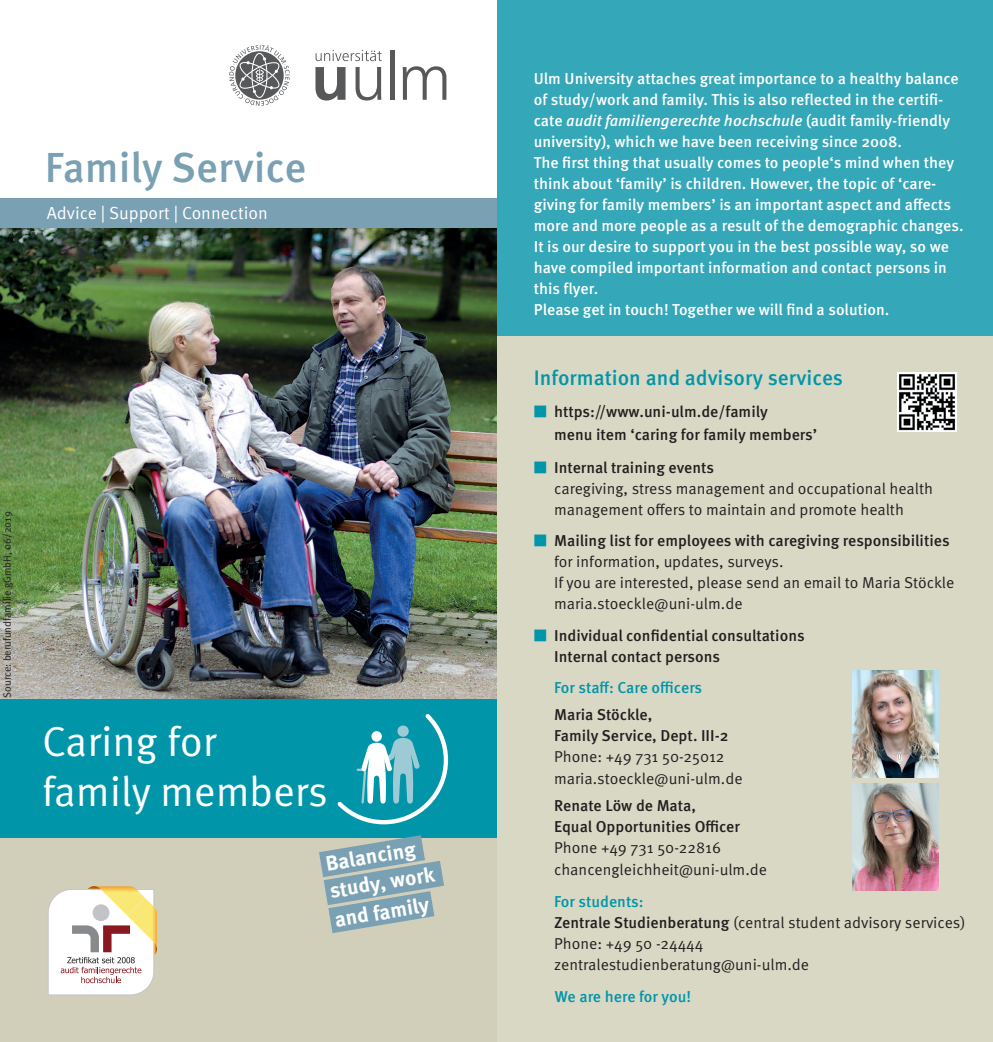
<style>
.page{position:relative;width:993px;height:1042px;background:#fff}
.page>*{position:absolute;margin:0;border:0;box-sizing:border-box;transform-origin:0 0}
.t1{font:42px/50.4px "Meta OT Norm";letter-spacing:-.005em;color:#fff}
.t2{font:500 42px "Meta OT";color:#79a0b3}
.t3{font:500 21px "Meta OT";color:#0095a9}
.t4{font:700 21px/28.5px "Meta OT";color:#fff}
.t5{font:17.5px "Meta OT Norm";color:#fff}
.t6{font:500 15.75px/21px "Meta OT";color:#fff}
.t7{font:15.75px/21px "Meta OT Norm";color:#231f20}
.t8{font:500 15.75px/21px "Meta OT";color:#231f20}
.t9{font:500 15.75px "Meta OT";letter-spacing:-.005em;color:#0095a9}
.t10{font:10.5px "Meta Normal";color:#231f20}
.s1{font-style:italic}
.s2{font-family:"Meta OT Norm";font-weight:400;color:#0095a9}
.s3{font-family:"Meta OT";font-weight:500}
</style>
<div class="page">
<div style="left:496px;top:335px;width:496px;height:707px;background:#d9d8c5"></div>
<div style="left:496px;top:0;width:496px;height:335px;background:#34a7b9"></div>
<img style="left:852px;top:671px;width:86px;height:107px">
<img style="left:852px;top:783px;width:86px;height:107px">
<img style="left:897px;top:372px;width:59px;height:59px">
<img style="left:0;top:228px;width:496px;height:471px">
<div style="left:0;top:779px;width:496px;height:263px;background:#d1cfb9"></div>
<div style="left:0;top:699px;width:496px;height:138px;background:#0095a9"></div>
<div style="left:0;top:198px;width:496px;height:30px;background:#79a0b3"></div>
<svg style="left:319px;top:835px;width:125px;height:98px"></svg>
<svg style="left:337px;top:714px;width:111px;height:110px"></svg>
<svg style="left:48px;top:886px;width:109px;height:109px;background:#ece3d4"></svg>
<svg style="left:315px;top:67px;width:30px;height:34px"></svg>
<svg style="left:355px;top:67px;width:26px;height:34px"></svg>
<hr style="left:390px;top:51px;width:4px;height:49px;background:#57585a">
<svg style="left:402px;top:66px;width:44px;height:34px"></svg>
<svg style="left:315px;top:50px;width:66px;height:11px"></svg>
<svg style="left:229px;top:45px;width:60px;height:61px"></svg>
<h1 class="t2" style="left:45px;top:142px;width:263px">Family Service</h1>
<p class="t5" style="left:47px;top:203px;width:222px">Advice | Support | Connection</p>
<p class="t10" style="left:1px;top:697px;width:188px;rotate:-90deg">Source: berufundfamilie gGmbH, 06/2019</p>
<h1 class="t1" style="left:42px;top:716px;width:287px">Caring for family members</h1>
<h2 class="t4" style="left:322px;top:850px;width:108px;rotate:-10deg">Balancing study, work and family</h2>
<p class="t6" style="left:533px;top:68px;width:431px">Ulm University attaches great importance to a healthy balance of study/work and family. This is also reflected in the certifi&shy;cate <span class="s1">audit familiengerechte hochschule</span> (audit family-friendly university), which we have been receiving since 2008.<br>The first thing that usually comes to people‘s mind when they think about ‘family’ is children. However, the topic of ‘care&shy;giving for family members’ is an important aspect and affects more and more people as a result of the demographic changes.<br>It is our desire to support you in the best possible way, so we have compiled important information and contact persons in this flyer.<br>Please get in touch! Together we will find a solution.</p>
<h2 class="t3" style="left:533px;top:365px;width:310px">Information and advisory services</h2>
<p class="t8" style="left:554px;top:400px;width:264px;line-height:22.8px;text-indent:-20px"><span class="s2">■</span> https://www.uni-ulm.de/family<br>menu item ‘caring for family members’</p>
<p class="t8" style="left:533px;top:457px;width:182px"><span class="s2">■</span> Internal training events</p>
<p class="t7" style="left:554px;top:478px;width:380px">caregiving, stress management and occupational health management offers to maintain and promote health</p>
<p class="t8" style="left:533px;top:531px;width:417px"><span class="s2">■</span> Mailing list for employees with caregiving responsibilities</p>
<p class="t7" style="left:554px;top:552px;width:401px">for information, updates, surveys.<br>If you are interested, please send an email to Maria Stöckle maria.stoeckle@uni-ulm.de</p>
<p class="t8" style="left:554px;top:625px;width:252px;text-indent:-20px"><span class="s2">■</span> Individual confidential consultations<br>Internal contact persons</p>
<p class="t9" style="left:554px;top:678px;width:149px">For staff: Care officers</p>
<p class="t8" style="left:554px;top:704px;width:176px">Maria Stöckle,<br>Family Service, Dept. III-2</p>
<p class="t7" style="left:554px;top:745px;width:190px;line-height:22.8px">Phone: +49 731 50-25012 maria.stoeckle@uni-ulm.de</p>
<p class="t8" style="left:554px;top:795px;width:187px">Renate Löw de Mata,<br>Equal Opportunities Officer</p>
<p class="t7" style="left:554px;top:836px;width:214px;line-height:22.8px">Phone +49 731 50-22816 chancengleichheit@uni-ulm.de</p>
<p class="t9" style="left:554px;top:891px;width:91px">For students:</p>
<p class="t7" style="left:554px;top:912px;width:413px"><span class="s3">Zentrale Studienberatung</span> (central student advisory services)<br>Phone: +49 50 -24444<br>zentralestudienberatung@uni-ulm.de</p>
<p class="t9" style="left:554px;top:987px;width:138px">We are here for you!</p>
</div>
